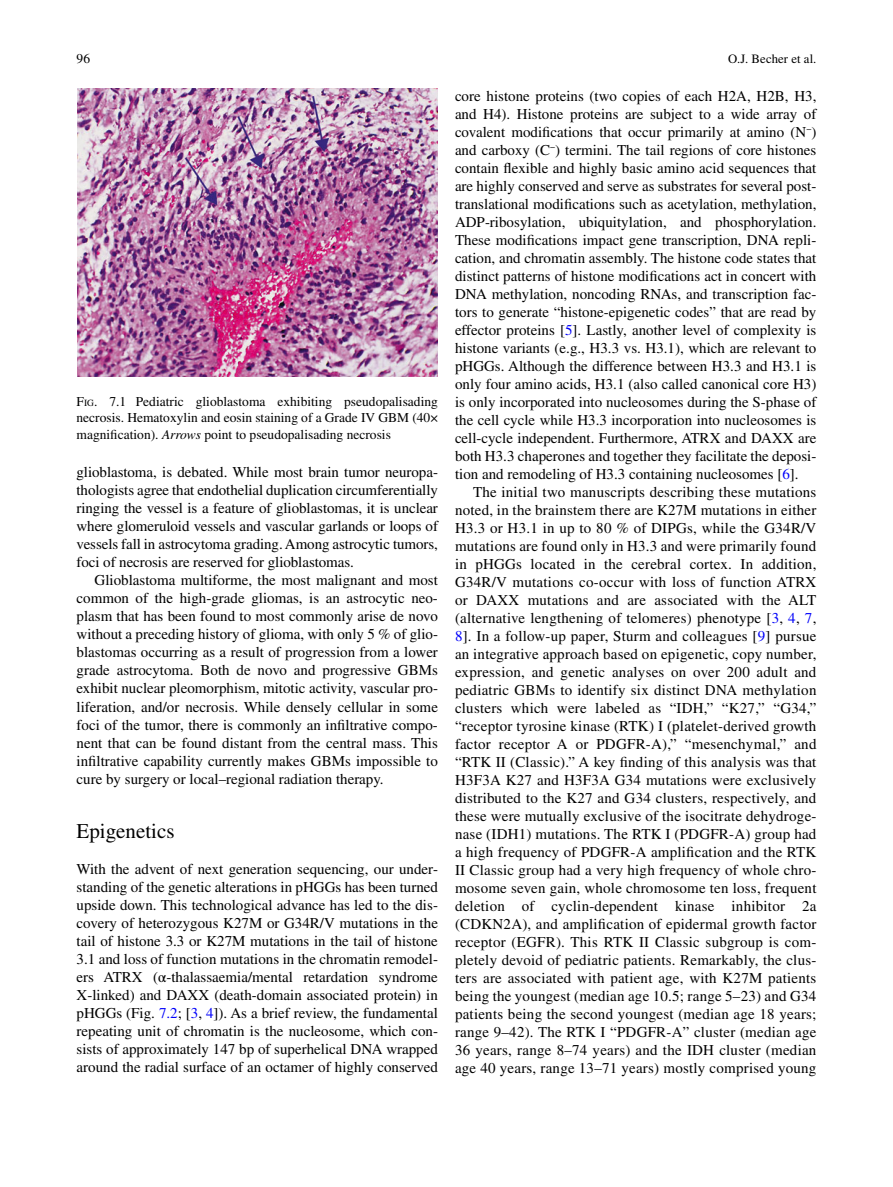
<style>
.page{position:relative;width:893px;height:1187px;background:#fff}
.page>*{position:absolute;margin:0;border:0;box-sizing:border-box;transform-origin:0 0}
.t1{font:21px "Nbvbgg Times";color:#000}
.t2{font:15px/18px "Nbvbgg Times";color:#000;text-align:justify}
.t3{font:13.5px/16.5px "Nbvbgg Times";color:#000;text-align:justify}
.t4{font:12.75px "Nbvbgg Times";letter-spacing:.005em;color:#000}
.s1{font-size:9.45px}
.s2{font-family:"Lpbgwf Times";font-style:italic}
.s3{font-family:"Njlsnj STIX General"}
.s4{color:#0000fa}
</style>
<div class="page">
<img style="left:77px;top:89px;width:360px;height:287px">
<p class="t3" style="left:77px;top:51px;width:15px">96</p>
<p class="t3" style="left:77px;top:394px;width:363px">F<span class="s1">IG</span>. 7.1 Pediatric glioblastoma exhibiting pseudopalisading necrosis. Hematoxylin and eosin staining of a Grade IV GBM (40× magnification). <span class="s2">Arrows</span> point to pseudopalisading necrosis</p>
<p class="t2" style="left:77px;top:464px;width:363px">glioblastoma, is debated. While most brain tumor neuropa&shy;thologists agree that endothelial duplication circumferentially ringing the vessel is a feature of glioblastomas, it is unclear where glomeruloid vessels and vascular garlands or loops of vessels fall in astrocytoma grading. Among astrocytic tumors, foci of necrosis are reserved for glioblastomas.</p>
<p class="t2" style="left:77px;top:572px;width:363px;text-indent:18px">Glioblastoma multiforme, the most malignant and most common of the high-grade gliomas, is an astrocytic neo&shy;plasm that has been found to most commonly arise de novo without a preceding history of glioma, with only 5 % of glio&shy;blastomas occurring as a result of progression from a lower grade astrocytoma. Both de novo and progressive GBMs exhibit nuclear pleomorphism, mitotic activity, vascular pro&shy;liferation, and/or necrosis. While densely cellular in some foci of the tumor, there is commonly an infiltrative compo&shy;nent that can be found distant from the central mass. This infiltrative capability currently makes GBMs impossible to cure by surgery or local–regional radiation therapy.</p>
<h1 class="t1" style="left:77px;top:822px;width:99px">Epigenetics</h1>
<p class="t2" style="left:77px;top:860px;width:363px">With the advent of next generation sequencing, our under&shy;standing of the genetic alterations in pHGGs has been turned upside down. This technological advance has led to the dis&shy;covery of heterozygous K27M or G34R/V mutations in the tail of histone 3.3 or K27M mutations in the tail of histone 3.1 and loss of function mutations in the chromatin remodel&shy;ers ATRX (<span class="s3">α</span>-thalassaemia/mental retardation syndrome X-linked) and DAXX (death-domain associated protein) in pHGGs (Fig. <span class="s4">7.2</span> ; [ <span class="s4">3</span> , <span class="s4">4</span> ]). As a brief review, the fundamental repeating unit of chromatin is the nucleosome, which con&shy;sists of approximately 147 bp of superhelical DNA wrapped around the radial surface of an octamer of highly conserved</p>
<p class="t4" style="left:728px;top:54px;width:90px">O.J. Becher et al.</p>
<p class="t2" style="left:455px;top:88px;width:363px">core histone proteins (two copies of each H2A, H2B, H3, and H4). Histone proteins are subject to a wide array of covalent modifications that occur primarily at amino (N <sup>−</sup> ) and carboxy (C <sup>−</sup> ) termini. The tail regions of core histones contain flexible and highly basic amino acid sequences that are highly conserved and serve as substrates for several post&shy;translational modifications such as acetylation, methylation, ADP-ribosylation, ubiquitylation, and phosphorylation.<br>These modifications impact gene transcription, DNA repli&shy;cation, and chromatin assembly. The histone code states that distinct patterns of histone modifications act in concert with DNA methylation, noncoding RNAs, and transcription fac&shy;tors to generate “histone-epigenetic codes” that are read by effector proteins [ <span class="s4">5</span> ]. Lastly, another level of complexity is histone variants (e.g., H3.3 vs. H3.1), which are relevant to pHGGs. Although the difference between H3.3 and H3.1 is only four amino acids, H3.1 (also called canonical core H3) is only incorporated into nucleosomes during the S-phase of the cell cycle while H3.3 incorporation into nucleosomes is cell-cycle independent. Furthermore, ATRX and DAXX are both H3.3 chaperones and together they facilitate the deposi&shy;tion and remodeling of H3.3 containing nucleosomes [ <span class="s4">6</span> ].</p>
<p class="t2" style="left:455px;top:484px;width:363px;text-indent:18px">The initial two manuscripts describing these mutations noted, in the brainstem there are K27M mutations in either H3.3 or H3.1 in up to 80 % of DIPGs, while the G34R/V mutations are found only in H3.3 and were primarily found in pHGGs located in the cerebral cortex. In addition, G34R/V mutations co-occur with loss of function ATRX or DAXX mutations and are associated with the ALT (alternative lengthening of telomeres) phenotype [ <span class="s4">3</span> , <span class="s4">4</span> , <span class="s4">7</span> , <span class="s4">8</span> ]. In a follow- up paper, Sturm and colleagues [ <span class="s4">9</span> ] pursue an integrative approach based on epigenetic, copy number, expression, and genetic analyses on over 200 adult and pediatric GBMs to identify six distinct DNA methylation clusters which were labeled as “IDH,” “K27,” “G34,” “receptor tyrosine kinase (RTK) I (platelet-derived growth factor receptor A or PDGFR-A),” “mesenchymal,” and “RTK II (Classic).” A key finding of this analysis was that H3F3A K27 and H3F3A G34 mutations were exclusively distributed to the K27 and G34 clusters, respectively, and these were mutually exclusive of the isocitrate dehydroge&shy;nase (IDH1) mutations. The RTK I (PDGFR-A) group had a high frequency of PDGFR-A amplification and the RTK II Classic group had a very high frequency of whole chro&shy;mosome seven gain, whole chromosome ten loss, frequent deletion of cyclin-dependent kinase inhibitor 2a (CDKN2A), and amplification of epidermal growth factor receptor (EGFR). This RTK II Classic subgroup is com&shy;pletely devoid of pediatric patients. Remarkably, the clus&shy;ters are associated with patient age, with K27M patients being the youngest (median age 10.5; range 5–23) and G34 patients being the second youngest (median age 18 years; range 9–42). The RTK I “PDGFR-A” cluster (median age 36 years, range 8–74 years) and the IDH cluster (median age 40 years, range 13–71 years) mostly comprised young</p>
</div>
